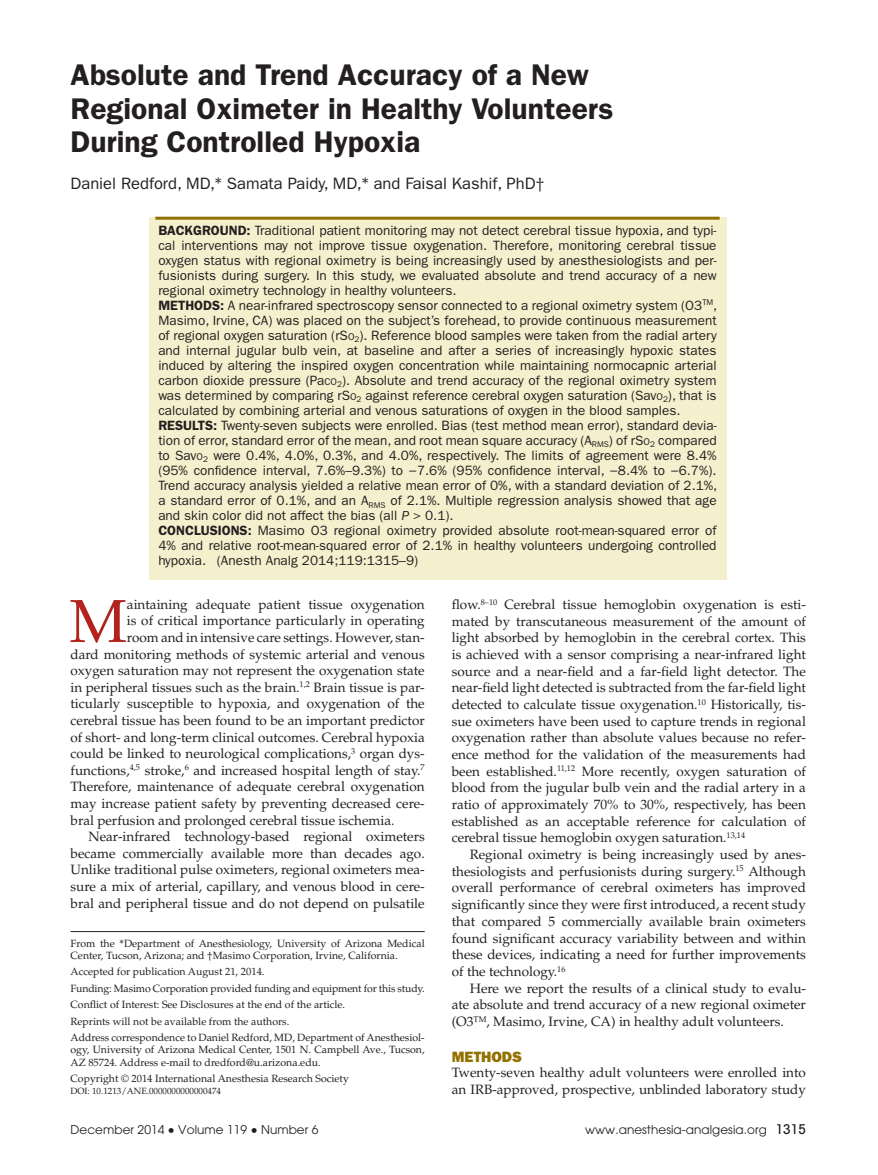
<style>
.page{position:relative;width:878px;height:1175px;background:#fff}
.page>*{position:absolute;margin:0;border:0;box-sizing:border-box;transform-origin:0 0}
.t1{font:60.6px "Palatino LT Std";color:#b1231c}
.t2{font:600 30px/33px "ITC Franklin Gothic Std";color:#231f20}
.t3{font:16.5px "ITC Franklin Gothic Std";color:#231f20}
.t4{font:15px "ITC Franklin Gothic Std Hvy";color:#927100}
.t5{font:13.5px/16.6px "Palatino LT Std";color:#231f20;text-align:justify}
.t6{font:13.5px/15px "ITC Franklin Gothic Std";color:#231f20}
.t7{font:12px "Avant Garde";letter-spacing:.005em;color:#231f20}
.t8{font:10.5px/16.5px "Palatino LT Std";color:#231f20}
.t9{font:9px "Palatino LT Std";color:#231f20}
.s1{font-family:"Cambria Math"}
.s2{font-weight:600}
.s3{font-size:9.9px}
.s4{font-style:italic}
.s5{font-family:"Gandhari Unicode";font-size:18.75px}
.s6{font-weight:500;font-stretch:condensed;font-size:13.5px}
</style>
<div class="page">
<div style="left:148px;top:217px;width:578px;height:362px;background:#f4f0cd"></div>
<hr style="left:155px;top:217px;width:564px;height:3px;background:#927100">
<hr style="left:70px;top:931px;width:354px;height:1px;background:#231f20">
<h2 class="t2" style="left:70px;top:59px;width:544px">Absolute and Trend Accuracy of a New<br>Regional Oximeter in Healthy Volunteers<br>During Controlled Hypoxia</h2>
<p class="t3" style="left:70px;top:174px;width:475px">Daniel Redford, MD,<span class="s1">*</span> Samata Paidy, MD,<span class="s1">*</span> and Faisal Kashif, PhD<span class="s1">†</span></p>
<p class="t6" style="left:158px;top:223px;width:560px"><span class="s2">BACKGROUND:</span> Traditional patient monitoring may not detect cerebral tissue hypoxia, and typi&shy;cal interventions may not improve tissue oxygenation. Therefore, monitoring cerebral tissue oxygen status with regional oximetry is being increasingly used by anesthesiologists and per&shy;fusionists during surgery. In this study, we evaluated absolute and trend accuracy of a new regional oximetry technology in healthy volunteers.<br><span class="s2">METHODS:</span> A near-infrared spectroscopy sensor connected to a regional oximetry system (O3<sup>TM</sup>, Masimo, Irvine, CA) was placed on the subject’s forehead, to provide continuous measurement of regional oxygen saturation (rS<span class="s3">O</span><sub>2</sub>). Reference blood samples were taken from the radial artery and internal jugular bulb vein, at baseline and after a series of increasingly hypoxic states induced by altering the inspired oxygen concentration while maintaining normocapnic arterial carbon dioxide pressure (Pa<span class="s3">CO</span><sub>2</sub>). Absolute and trend accuracy of the regional oximetry system was determined by comparing rS<span class="s3">O</span><sub>2</sub> against reference cerebral oxygen saturation (Sav<span class="s3">O</span><sub>2</sub>), that is calculated by combining arterial and venous saturations of oxygen in the blood samples.<br><span class="s2">RESULTS:</span> Twenty-seven subjects were enrolled. Bias (test method mean error), standard devia&shy;tion of error, standard error of the mean, and root mean square accuracy (A<sub>RMS</sub>) of rS<span class="s3">O</span><sub>2</sub> compared to Sav<span class="s3">O</span><sub>2</sub> were 0.4%, 4.0%, 0.3%, and 4.0%, respectively. The limits of agreement were 8.4% (95% confidence interval, 7.6%–9.3%) to −7.6% (95% confidence interval, −8.4% to −6.7%).<br>Trend accuracy analysis yielded a relative mean error of 0%, with a standard deviation of 2.1%, a standard error of 0.1%, and an A<sub>RMS</sub> of 2.1%. Multiple regression analysis showed that age and skin color did not affect the bias (all <span class="s4">P</span> &gt; 0.1).<br><span class="s2">CONCLUSIONS:</span> Masimo O3 regional oximetry provided absolute root-mean-squared error of 4% and relative root-mean-squared error of 2.1% in healthy volunteers undergoing controlled hypoxia. (Anesth Analg 2014;119:1315–9)</p>
<h1 class="t1" style="left:70px;top:585px;width:59px">M</h1>
<p class="t5" style="left:127px;top:596px;width:299px">aintaining adequate patient tissue oxygenation</p>
<p class="t5" style="left:127px;top:612px;width:299px">is of critical importance particularly in operating</p>
<p class="t5" style="left:127px;top:629px;width:299px">room and in intensive care settings. However, stan-</p>
<p class="t5" style="left:71px;top:646px;width:355px">dard monitoring methods of systemic arterial and venous</p>
<p class="t5" style="left:71px;top:662px;width:356px">oxygen saturation may not represent the oxygenation state</p>
<p class="t5" style="left:71px;top:679px;width:355px">in peripheral tissues such as the brain.<sup>1,2</sup> Brain tissue is par-</p>
<p class="t5" style="left:71px;top:695px;width:356px">ticularly susceptible to hypoxia, and oxygenation of the</p>
<p class="t5" style="left:71px;top:712px;width:355px">cerebral tissue has been found to be an important predictor</p>
<p class="t5" style="left:71px;top:729px;width:356px">of short- and long-term clinical outcomes. Cerebral hypoxia</p>
<p class="t5" style="left:71px;top:745px;width:355px">could be linked to neurological complications,<sup>3</sup> organ dys-</p>
<p class="t5" style="left:70px;top:762px;width:356px">functions,<sup>4,5</sup> stroke,<sup>6</sup> and increased hospital length of stay.<sup>7</sup></p>
<p class="t5" style="left:71px;top:778px;width:356px">Therefore, maintenance of adequate cerebral oxygenation</p>
<p class="t5" style="left:71px;top:795px;width:355px">may increase patient safety by preventing decreased cere-</p>
<p class="t5" style="left:71px;top:812px;width:325px">bral perfusion and prolonged cerebral tissue ischemia.</p>
<p class="t5" style="left:88px;top:828px;width:338px">Near-infrared technology-based regional oximeters</p>
<p class="t5" style="left:71px;top:845px;width:355px">became commercially available more than decades ago.</p>
<p class="t5" style="left:71px;top:861px;width:356px">Unlike traditional pulse oximeters, regional oximeters mea-</p>
<p class="t5" style="left:71px;top:878px;width:355px">sure a mix of arterial, capillary, and venous blood in cere-</p>
<p class="t5" style="left:71px;top:894px;width:355px">bral and peripheral tissue and do not depend on pulsatile</p>
<p class="t8" style="left:70px;top:937px;width:356px;line-height:12px">From the <span class="s1">*</span>Department of Anesthesiology, University of Arizona Medical<br>Center, Tucson, Arizona; and <span class="s1">†</span>Masimo Corporation, Irvine, California.</p>
<p class="t8" style="left:70px;top:963px;width:356px">Accepted for publication August 21, 2014.<br>Funding: Masimo Corporation provided funding and equipment for this study.<br>Conflict of Interest: See Disclosures at the end of the article.<br>Reprints will not be available from the authors.<br>Address correspondence to Daniel Redford, MD, Department of Anesthesiol-</p>
<p class="t8" style="left:70px;top:1044px;width:355px;line-height:12px">ogy, University of Arizona Medical Center, 1501 N. Campbell Ave., Tucson,<br>AZ 85724. Address e-mail to dredford@u.arizona.edu.</p>
<p class="t8" style="left:70px;top:1070px;width:280px">Copyright © 2014 International Anesthesia Research Society</p>
<p class="t9" style="left:70px;top:1085px;width:152px">DOI: 10.1213/ANE.0000000000000474</p>
<p class="t5" style="left:451px;top:596px;width:356px">flow.<sup>8–10</sup> Cerebral tissue hemoglobin oxygenation is esti&shy;mated by transcutaneous measurement of the amount of light absorbed by hemoglobin in the cerebral cortex. This is achieved with a sensor comprising a near-infrared light source and a near-field and a far-field light detector. The near-field light detected is subtracted from the far-field light detected to calculate tissue oxygenation.<sup>10</sup> Historically, tis&shy;sue oximeters have been used to capture trends in regional oxygenation rather than absolute values because no refer&shy;ence method for the validation of the measurements had been established.<sup>11,12</sup> More recently, oxygen saturation of blood from the jugular bulb vein and the radial artery in a ratio of approximately 70% to 30%, respectively, has been established as an acceptable reference for calculation of cerebral tissue hemoglobin oxygen saturation.<sup>13,14</sup></p>
<p class="t5" style="left:452px;top:846px;width:356px;text-indent:18px">Regional oximetry is being increasingly used by anes&shy;thesiologists and perfusionists during surgery.<sup>15</sup> Although overall performance of cerebral oximeters has improved significantly since they were first introduced, a recent study that compared 5 commercially available brain oximeters found significant accuracy variability between and within these devices, indicating a need for further improvements of the technology.<sup>16</sup></p>
<p class="t5" style="left:452px;top:979px;width:356px;text-indent:18px">Here we report the results of a clinical study to evalu&shy;ate absolute and trend accuracy of a new regional oximeter (O3<sup>TM</sup>, Masimo, Irvine, CA) in healthy adult volunteers.</p>
<p class="t4" style="left:452px;top:1048px;width:72px">METHODS</p>
<p class="t5" style="left:452px;top:1064px;width:356px">Twenty-seven healthy adult volunteers were enrolled into an IRB-approved, prospective, unblinded laboratory study</p>
<p class="t7" style="left:70px;top:1123px;width:249px">December 2014 <span class="s5">•</span> Volume 119 <span class="s5">•</span> Number 6</p>
<p class="t7" style="left:585px;top:1123px;width:222px">www.anesthesia-analgesia.org <span class="s6">1315</span></p>
</div>
